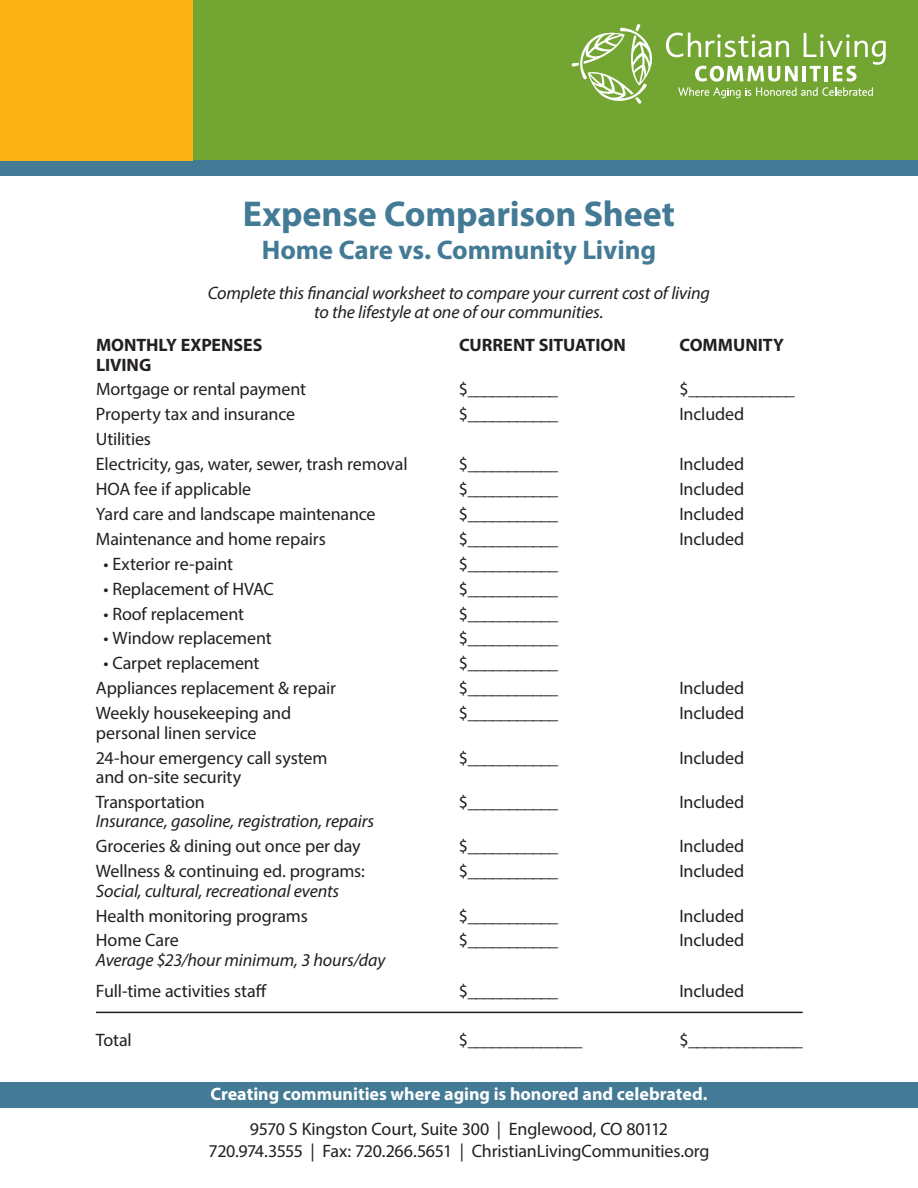
<style>
.page{position:relative;width:918px;height:1188px;background:#fff}
.page>*{position:absolute;margin:0;border:0;box-sizing:border-box;transform-origin:0 0}
.t1{font:700 36px "Myriad Pro";letter-spacing:-.005em;color:#437a95}
.t2{font:700 27px "Myriad Pro";letter-spacing:-.005em;color:#437a95}
.t3{font:18px/24.9px "Myriad Pro";letter-spacing:-.01em;color:#231f20}
.t4{font:italic 18px/19.5px "Myriad Pro";letter-spacing:-.01em;color:#231f20;text-align:center}
.t5{font:700 18px "Myriad Pro";color:#fff}
.t6{font:700 18px "Myriad Pro";letter-spacing:-.005em;color:#231f20}
</style>
<div class="page">
<div style="left:0;top:0;width:918px;height:168px;background:#73a532"></div>
<svg style="left:572px;top:24px;width:80px;height:80px"></svg>
<svg style="left:666px;top:33px;width:220px;height:65px"></svg>
<div style="left:0;top:1083px;width:918px;height:25px;background:#437a95"></div>
<div style="left:0;top:160px;width:918px;height:16px;background:#437a95"></div>
<div style="left:0;top:0;width:192px;height:160px;background:#fbb316"></div>
<hr style="left:96px;top:1012px;width:707px;height:1px;background:#231f20">
<h1 class="t1" style="left:243px;top:190px;width:434px">Expense Comparison Sheet</h1>
<h2 class="t2" style="left:262px;top:232px;width:396px">Home Care vs. Community Living</h2>
<p class="t4" style="left:208px;top:283px;width:504px">Complete this financial worksheet to compare your current cost of living to the lifestyle at one of our communities.</p>
<p class="t6" style="left:96px;top:333px;width:168px">MONTHLY EXPENSES</p>
<p class="t6" style="left:459px;top:333px;width:168px">CURRENT SITUATION</p>
<p class="t6" style="left:680px;top:333px;width:106px">COMMUNITY</p>
<p class="t6" style="left:96px;top:353px;width:57px">LIVING</p>
<p class="t3" style="left:96px;top:377px;width:212px">Mortgage or rental payment</p>
<p class="t3" style="left:459px;top:377px;width:101px">$___________</p>
<p class="t3" style="left:679px;top:377px;width:117px">$_____________</p>
<p class="t3" style="left:96px;top:402px;width:201px">Property tax and insurance</p>
<p class="t3" style="left:459px;top:402px;width:101px">$___________</p>
<p class="t3" style="left:679px;top:402px;width:66px">Included</p>
<p class="t3" style="left:96px;top:427px;width:313px">Utilities<br>Electricity, gas, water, sewer, trash removal</p>
<p class="t3" style="left:459px;top:451px;width:101px">$___________</p>
<p class="t3" style="left:679px;top:451px;width:66px">Included</p>
<p class="t3" style="left:96px;top:476px;width:157px">HOA fee if applicable</p>
<p class="t3" style="left:459px;top:476px;width:101px">$___________</p>
<p class="t3" style="left:679px;top:476px;width:66px">Included</p>
<p class="t3" style="left:96px;top:501px;width:281px">Yard care and landscape maintenance</p>
<p class="t3" style="left:459px;top:501px;width:101px">$___________</p>
<p class="t3" style="left:679px;top:501px;width:66px">Included</p>
<p class="t3" style="left:96px;top:526px;width:231px">Maintenance and home repairs</p>
<p class="t3" style="left:459px;top:526px;width:101px">$___________</p>
<p class="t3" style="left:679px;top:526px;width:66px">Included</p>
<p class="t3" style="left:104px;top:551px;width:131px">• Exterior re-paint</p>
<p class="t3" style="left:459px;top:551px;width:101px">$___________</p>
<p class="t3" style="left:104px;top:576px;width:172px">• Replacement of HVAC</p>
<p class="t3" style="left:459px;top:576px;width:101px">$___________</p>
<p class="t3" style="left:104px;top:601px;width:142px">• Roof replacement</p>
<p class="t3" style="left:459px;top:601px;width:101px">$___________</p>
<p class="t3" style="left:104px;top:626px;width:170px">• Window replacement</p>
<p class="t3" style="left:459px;top:626px;width:101px">$___________</p>
<p class="t3" style="left:104px;top:651px;width:157px">• Carpet replacement</p>
<p class="t3" style="left:459px;top:651px;width:101px">$___________</p>
<p class="t3" style="left:96px;top:675px;width:242px">Appliances replacement &amp; repair</p>
<p class="t3" style="left:459px;top:675px;width:101px">$___________</p>
<p class="t3" style="left:679px;top:675px;width:66px">Included</p>
<p class="t3" style="left:96px;top:700px;width:197px">Weekly housekeeping and</p>
<p class="t3" style="left:459px;top:700px;width:101px">$___________</p>
<p class="t3" style="left:679px;top:700px;width:66px">Included</p>
<p class="t3" style="left:96px;top:720px;width:233px">personal linen service<br>24-hour emergency call system</p>
<p class="t3" style="left:459px;top:745px;width:101px">$___________</p>
<p class="t3" style="left:679px;top:745px;width:66px">Included</p>
<p class="t3" style="left:96px;top:764px;width:147px">and on-site security<br>Transportation</p>
<p class="t3" style="left:459px;top:789px;width:101px">$___________</p>
<p class="t3" style="left:679px;top:789px;width:66px">Included</p>
<p class="t4" style="left:96px;top:811px;width:280px">Insurance, gasoline, registration, repairs</p>
<p class="t3" style="left:96px;top:834px;width:266px">Groceries &amp; dining out once per day</p>
<p class="t3" style="left:459px;top:834px;width:101px">$___________</p>
<p class="t3" style="left:679px;top:834px;width:66px">Included</p>
<p class="t3" style="left:96px;top:858px;width:270px">Wellness &amp; continuing ed. programs:</p>
<p class="t3" style="left:459px;top:858px;width:101px">$___________</p>
<p class="t3" style="left:679px;top:858px;width:66px">Included</p>
<p class="t4" style="left:96px;top:881px;width:245px">Social, cultural, recreational events</p>
<p class="t3" style="left:96px;top:903px;width:213px">Health monitoring programs</p>
<p class="t3" style="left:459px;top:903px;width:101px">$___________</p>
<p class="t3" style="left:679px;top:903px;width:66px">Included</p>
<p class="t3" style="left:96px;top:928px;width:84px">Home Care</p>
<p class="t3" style="left:459px;top:928px;width:101px">$___________</p>
<p class="t3" style="left:679px;top:928px;width:66px">Included</p>
<p class="t4" style="left:96px;top:950px;width:291px">Average $23/hour minimum, 3 hours/day</p>
<p class="t3" style="left:96px;top:978px;width:172px">Full-time activities staff</p>
<p class="t3" style="left:459px;top:978px;width:101px">$___________</p>
<p class="t3" style="left:679px;top:978px;width:66px">Included</p>
<p class="t3" style="left:96px;top:1027px;width:38px">Total</p>
<p class="t3" style="left:459px;top:1027px;width:125px">$______________</p>
<p class="t3" style="left:679px;top:1027px;width:125px">$______________</p>
<p class="t5" style="left:211px;top:1082px;width:498px">Creating communities where aging is honored and celebrated.</p>
<p class="t3" style="left:208px;top:1118px;width:503px;line-height:21.6px;text-align:center">9570 S Kingston Court, Suite 300 | Englewood, CO 80112<br>720.974.3555 | Fax: 720.266.5651 | ChristianLivingCommunities.org</p>
</div>
